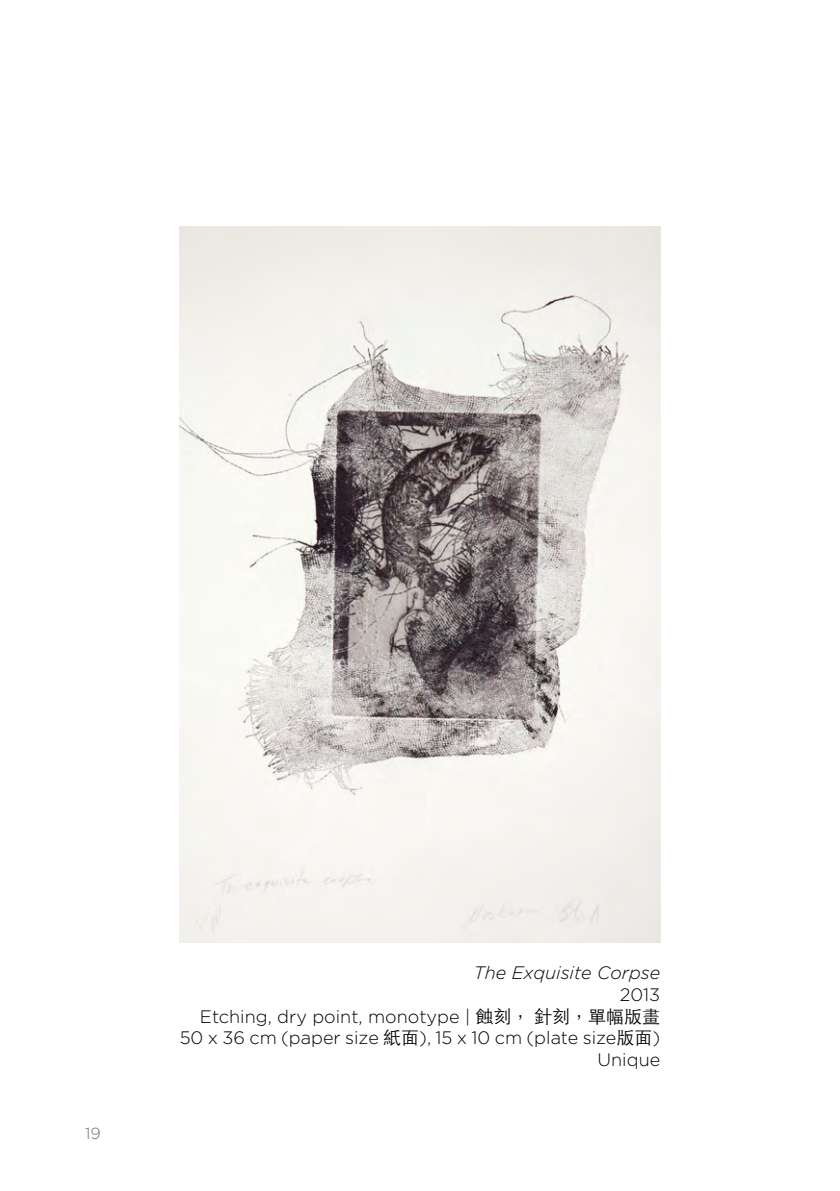
<style>
.page{position:relative;width:840px;height:1191px;background:#fff}
.page>*{position:absolute;margin:0;border:0;box-sizing:border-box;transform-origin:0 0}
.t1{font:300 18px/21.6px "Gotham";color:#000;text-align:right}
.t2{font:italic 300 18px "Gotham";color:#000}
.t3{font:300 16px "Gotham";color:#6d6e71}
.s1{font-family:"ST Heiti TC"}
</style>
<div class="page">
<img style="left:180px;top:227px;width:480px;height:715px">
<p class="t3" style="left:85px;top:1124px;width:17px">19</p>
<p class="t2" style="left:473px;top:963px;width:188px">The Exquisite Corpse</p>
<p class="t1" style="left:180px;top:983px;width:482px">2013<br>Etching, dry point, monotype | <span class="s1">蝕刻， 針刻，單幅版畫<br></span>50 x 36 cm (paper size <span class="s1">紙面</span>), 15 x 10 cm (plate size<span class="s1">版面</span>)<br>Unique</p>
</div>
